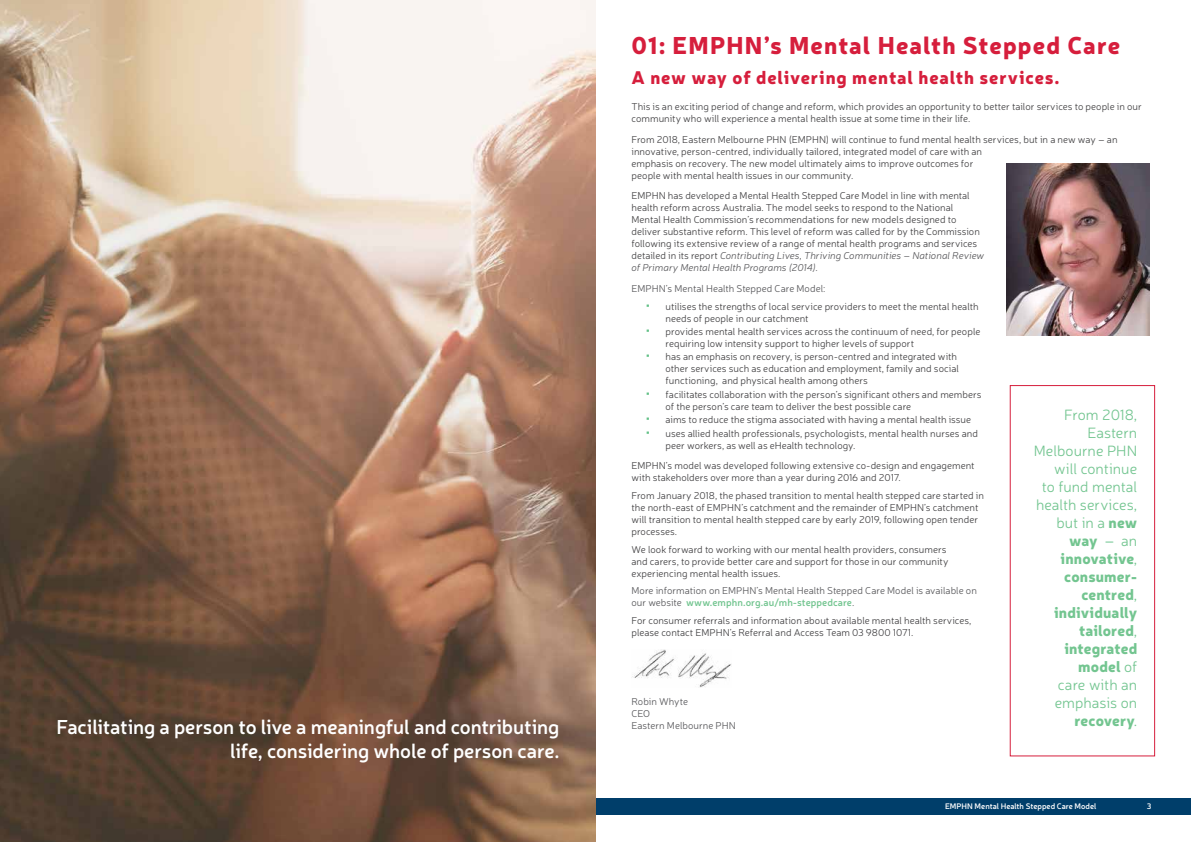
<style>
.page{position:relative;width:1191px;height:842px;background:#fff}
.page>*{position:absolute;margin:0;border:0;box-sizing:border-box;transform-origin:0 0}
.t1{font:900 24px "Neris";letter-spacing:.045em;color:#d61e3c}
.t2{font:600 20px "Neris";letter-spacing:-.005em;color:#fff}
.t3{font:900 18px "Neris";letter-spacing:.045em;color:#d61e3c}
.t4{font:300 15px/18px "Neris";color:#73c590;text-align:right}
.t5{font:300 10px/12px "Neris";color:#414042}
.t6{font:300 10px/12px "Neris";color:#565659}
.t7{font:600 8px "Neris";color:#fff}
.s1{font-style:italic;color:#565659}
.s2{color:#565659}
.s3{font-weight:600;color:#73c590}
.s4{font-weight:900}
.s5{color:#61c086}
</style>
<div class="page">
<div style="left:1114px;top:798px;width:77px;height:16px;background:#003e6a"></div>
<div style="left:78px;top:798px;width:1035px;height:16px;background:#003e6a"></div>
<img style="left:1007px;top:163px;width:142px;height:172px">
<img style="left:632px;top:650px;width:99px;height:37px">
<img style="left:0;top:0;width:595px;height:842px">
<div style="left:1009px;top:385px;width:146px;height:371px;border:1px solid #d61e3c"></div>
<h1 class="t1" style="left:631px;top:28px;width:490px">01: EMPHN’s Mental Health Stepped Care</h1>
<h3 class="t3" style="left:631px;top:64px;width:429px">A new way of delivering mental health services.</h3>
<p class="t5" style="left:631px;top:101px;width:512px">This is an exciting period of change and reform, which provides an opportunity to better tailor services to people in our community who will experience a mental health issue at some time in their life.</p>
<p class="t5" style="left:631px;top:133px;width:487px">From 2018, Eastern Melbourne PHN (EMPHN) will continue to fund mental health services, but in a new way – an innovative, person-centred, individually tailored, integrated model of care with an<br>emphasis on recovery. The new model ultimately aims to improve outcomes for<br>people with mental health issues in our community.</p>
<p class="t5" style="left:631px;top:190px;width:354px">EMPHN has developed a Mental Health Stepped Care Model in line with mental health reform across Australia. The model seeks to respond to the National Mental Health Commission’s recommendations for new models designed to deliver substantive reform. This level of reform was called for by the Commission following its extensive review of a range of mental health programs and services detailed in its report <span class="s1">Contributing Lives, Thriving Communities – National Review of Primary Mental Health Programs (2014)</span><span class="s2">.</span></p>
<p class="t6" style="left:631px;top:282px;width:195px">EMPHN’s Mental Health Stepped Care Model:</p>
<p class="t5" style="left:665px;top:300px;width:314px">utilises the strengths of local service providers to meet the mental health needs of people in our catchment</p>
<p class="t5" style="left:665px;top:325px;width:316px">provides mental health services across the continuum of need, for people requiring low intensity support to higher levels of support</p>
<p class="t5" style="left:665px;top:351px;width:295px">has an emphasis on recovery, is person-centred and integrated with other services such as education and employment, family and social functioning, and physical health among others</p>
<p class="t5" style="left:665px;top:388px;width:317px">facilitates collaboration with the person’s significant others and members of the person’s care team to deliver the best possible care</p>
<p class="t5" style="left:665px;top:413px;width:314px;line-height:13.4px">aims to reduce the stigma associated with having a mental health issue uses allied health professionals, psychologists, mental health nurses and</p>
<p class="t5" style="left:631px;top:435px;width:345px;line-height:20.5px;text-indent:34px">peer workers, as well as eHealth technology.<br>EMPHN’s model was developed following extensive co-design and engagement</p>
<p class="t5" style="left:631px;top:469px;width:354px;line-height:17.7px">with stakeholders over more than a year during 2016 and 2017.<br>From January 2018, the phased transition to mental health stepped care started in</p>
<p class="t5" style="left:631px;top:501px;width:348px;text-align:justify">the north-east of EMPHN’s catchment and the remainder of EMPHN’s catchment will transition to mental health stepped care by early 2019, following open tender processes.</p>
<p class="t5" style="left:631px;top:543px;width:318px">We look forward to working with our mental health providers, consumers and carers, to provide better care and support for those in our community experiencing mental health issues.</p>
<p class="t6" style="left:631px;top:584px;width:347px">More information on EMPHN’s Mental Health Stepped Care Model is available on our website <span class="s3">www.emphn.org.au/mh-steppedcare</span>.</p>
<p class="t5" style="left:631px;top:614px;width:341px">For consumer referrals and information about available mental health services, please contact EMPHN’s Referral and Access Team 03 9800 1071.</p>
<h3 class="t4" style="left:1033px;top:405px;width:105px">From 2018,<br>Eastern<br>Melbourne PHN will continue<br>to fund mental health services, but in a <span class="s4">new way</span> <span class="s5">–</span> an <span class="s4">innovative</span>, <span class="s4">consumer&shy;centred</span>, <span class="s4">individually tailored</span>, <span class="s4">integrated model</span> of<br>care with an emphasis on <span class="s4">recovery</span>.</h3>
<p class="t6" style="left:631px;top:695px;width:58px">Robin Whyte<br>CEO</p>
<h2 class="t2" style="left:57px;top:713px;width:504px">Facilitating a person to live a meaningful and contributing</h2>
<p class="t6" style="left:631px;top:719px;width:106px">Eastern Melbourne PHN</p>
<h2 class="t2" style="left:230px;top:737px;width:331px">life, considering whole of person care.</h2>
<p class="t7" style="left:945px;top:800px;width:153px">EMPHN Mental Health Stepped Care Model</p>
<p class="t7" style="left:1146px;top:801px;width:6px">3</p>
</div>
